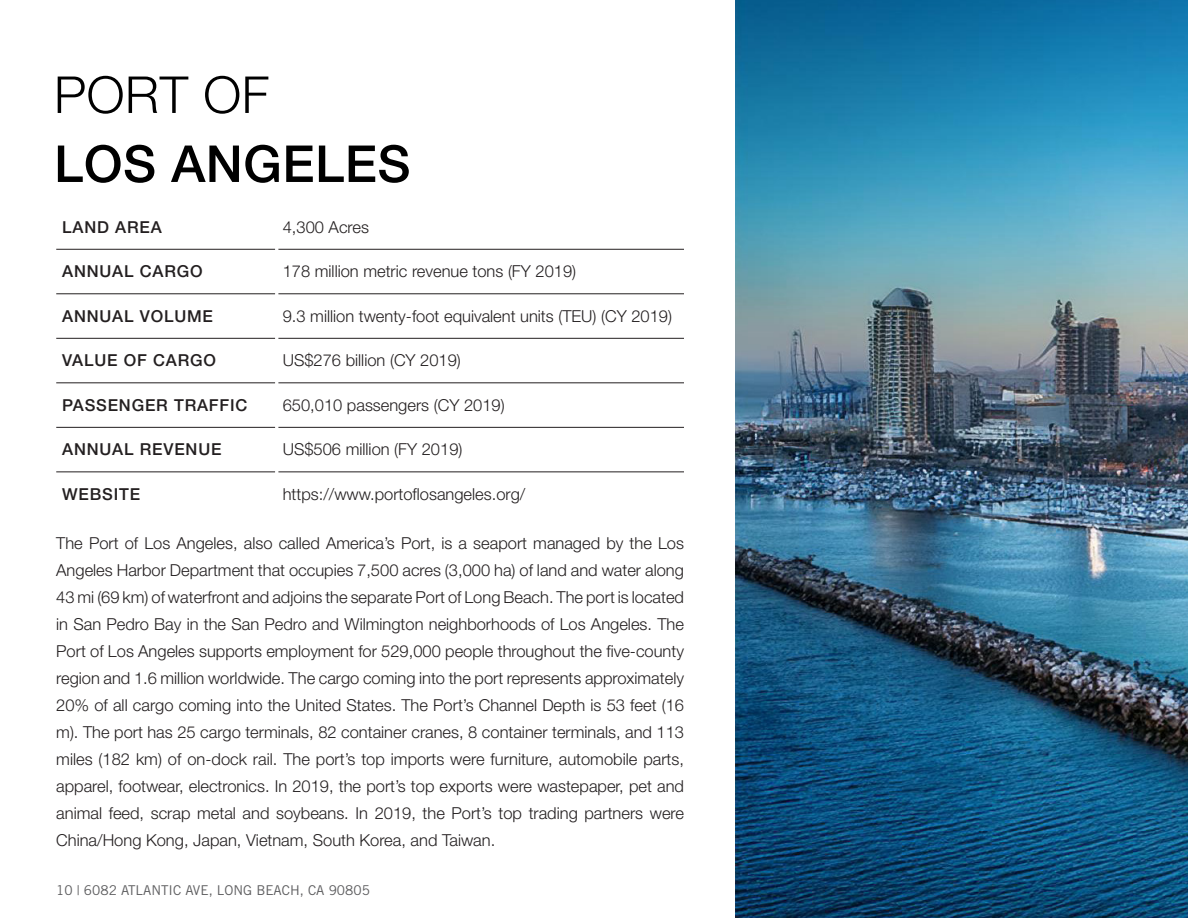
<style>
.page{position:relative;width:1188px;height:918px;background:#fff}
.page>*{position:absolute;margin:0;border:0;box-sizing:border-box;transform-origin:0 0}
.t1{font:500 51px "Helvetica Neue LT Std";letter-spacing:.01em;color:#000}
.t2{font:300 51px "Helvetica Neue LT Std";letter-spacing:.01em;color:#000}
.t3{font:300 16.5px/27px "Helvetica Neue LT Std";color:#231f20;text-align:justify}
.t4{font:500 16.5px "Helvetica Neue LT Std";letter-spacing:.05em;color:#231f20}
.t5{font:13.5px "Trade Gothic LT Std";color:#5d5d5f}
</style>
<div class="page">
<hr style="left:56px;top:249px;width:219px;height:1px;background:#231f20">
<hr style="left:278px;top:249px;width:406px;height:1px;background:#231f20">
<hr style="left:56px;top:294px;width:219px;height:1px;background:#231f20">
<hr style="left:278px;top:294px;width:406px;height:1px;background:#231f20">
<hr style="left:56px;top:338px;width:219px;height:1px;background:#231f20">
<hr style="left:278px;top:338px;width:406px;height:1px;background:#231f20">
<hr style="left:56px;top:383px;width:219px;height:1px;background:#231f20">
<hr style="left:278px;top:383px;width:406px;height:1px;background:#231f20">
<hr style="left:56px;top:427px;width:219px;height:1px;background:#231f20">
<hr style="left:278px;top:427px;width:406px;height:1px;background:#231f20">
<hr style="left:56px;top:472px;width:219px;height:1px;background:#231f20">
<hr style="left:278px;top:472px;width:406px;height:1px;background:#231f20">
<img style="left:736px;top:0;width:452px;height:918px">
<p class="t2" style="left:54px;top:64px;width:217px">PORT OF</p>
<p class="t1" style="left:54px;top:133px;width:358px">LOS ANGELES</p>
<p class="t4" style="left:62px;top:217px;width:101px">LAND AREA</p>
<p class="t3" style="left:283px;top:213px;width:88px">4,300 Acres</p>
<p class="t4" style="left:62px;top:262px;width:142px">ANNUAL CARGO</p>
<p class="t3" style="left:283px;top:258px;width:295px">178 million metric revenue tons (FY 2019)</p>
<p class="t4" style="left:62px;top:306px;width:152px">ANNUAL VOLUME</p>
<p class="t3" style="left:283px;top:302px;width:391px">9.3 million twenty-foot equivalent units (TEU) (CY 2019)</p>
<p class="t4" style="left:62px;top:351px;width:155px">VALUE OF CARGO</p>
<p class="t3" style="left:283px;top:347px;width:180px">US$276 billion (CY 2019)</p>
<p class="t4" style="left:62px;top:395px;width:187px">PASSENGER TRAFFIC</p>
<p class="t3" style="left:283px;top:391px;width:223px">650,010 passengers (CY 2019)</p>
<p class="t4" style="left:62px;top:440px;width:161px">ANNUAL REVENUE</p>
<p class="t3" style="left:283px;top:436px;width:181px">US$506 million (FY 2019)</p>
<p class="t4" style="left:62px;top:484px;width:79px">WEBSITE</p>
<p class="t3" style="left:283px;top:480px;width:244px">https://www.portoflosangeles.org/</p>
<p class="t3" style="left:56px;top:530px;width:629px">The Port of Los Angeles, also called America’s Port, is a seaport managed by the Los Angeles Harbor Department that occupies 7,500 acres (3,000 ha) of land and water along 43 mi (69 km) of waterfront and adjoins the separate Port of Long Beach. The port is located in San Pedro Bay in the San Pedro and Wilmington neighborhoods of Los Angeles. The Port of Los Angeles supports employment for 529,000 people throughout the five-county region and 1.6 million worldwide. The cargo coming into the port represents approximately 20% of all cargo coming into the United States. The Port’s Channel Depth is 53 feet (16 m). The port has 25 cargo terminals, 82 container cranes, 8 container terminals, and 113 miles (182 km) of on-dock rail. The port’s top imports were furniture, automobile parts, apparel, footwear, electronics. In 2019, the port’s top exports were wastepaper, pet and animal feed, scrap metal and soybeans. In 2019, the Port’s top trading partners were China/Hong Kong, Japan, Vietnam, South Korea, and Taiwan.</p>
<p class="t5" style="left:56px;top:882px;width:315px">10 | 6082 ATLANTIC AVE, LONG BEACH, CA 90805</p>
</div>
